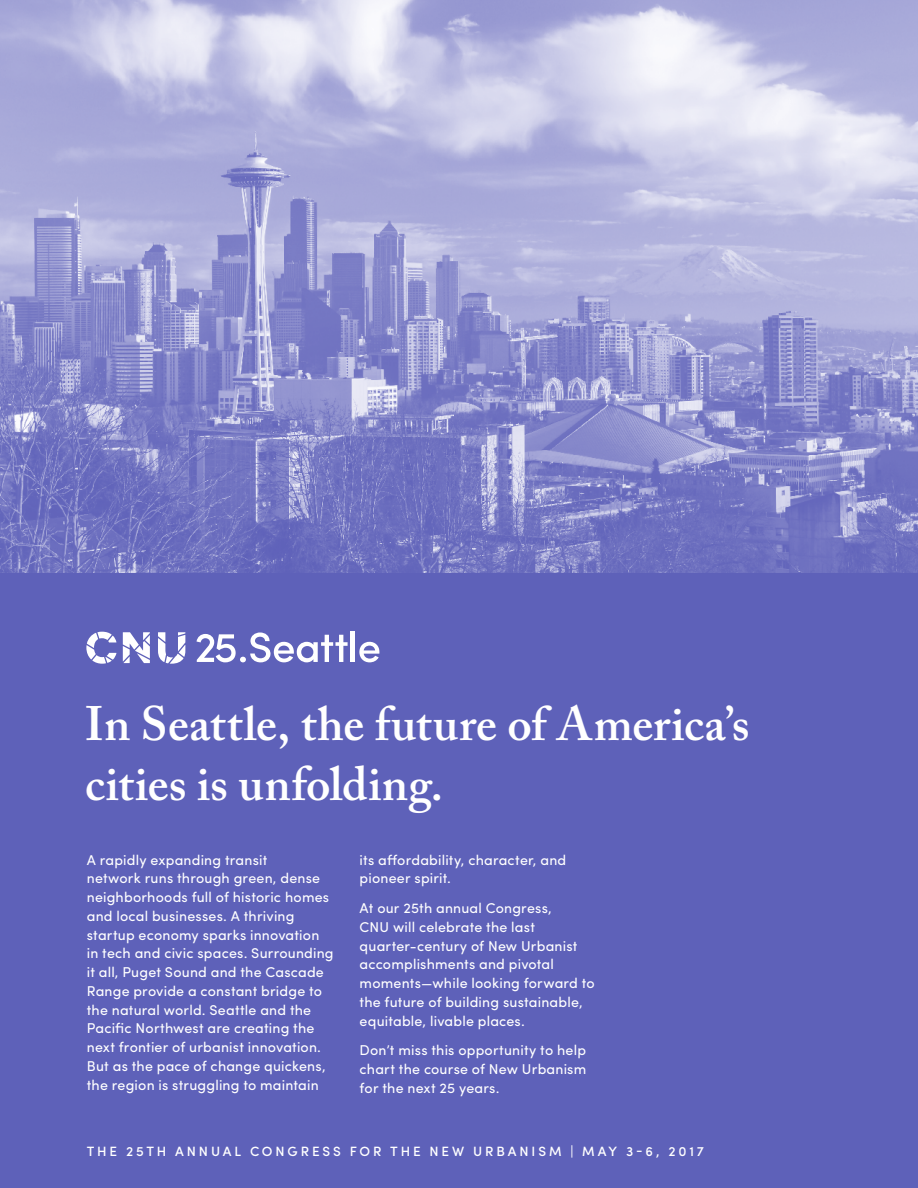
<style>
.page{position:relative;width:918px;height:1188px;background:#fff}
.page>*{position:absolute;margin:0;border:0;box-sizing:border-box;transform-origin:0 0}
.t1{font:600 48px/60px "Adobe Caslon Pro";letter-spacing:.005em;color:#fff}
.t2{font:14.25px/18.8px "Sofia Pro";letter-spacing:.01em;color:#fff}
.t3{font:500 13.5px "Sofia Pro";letter-spacing:.215em;color:#fff}
</style>
<div class="page">
<img style="left:0;top:0;width:918px;height:573px">
<div style="left:0;top:573px;width:918px;height:615px;background:#5e61b9"></div>
<svg style="left:197px;top:632px;width:151px;height:30px"></svg>
<hr style="left:351px;top:631px;width:4px;height:31px;background:#fff">
<svg style="left:359px;top:642px;width:20px;height:20px"></svg>
<svg style="left:158px;top:632px;width:27px;height:32px"></svg>
<svg style="left:123px;top:632px;width:27px;height:31px"></svg>
<svg style="left:86px;top:632px;width:30px;height:32px"></svg>
<h1 class="t1" style="left:85px;top:694px;width:666px">In Seattle, the future of America’s cities is unfolding.</h1>
<p class="t2" style="left:87px;top:849px;width:248px">A rapidly expanding transit<br>network runs through green, dense neighborhoods full of historic homes and local businesses. A thriving startup economy sparks innovation in tech and civic spaces. Surrounding it all, Puget Sound and the Cascade Range provide a constant bridge to the natural world. Seattle and the Pacific Northwest are creating the next frontier of urbanist innovation.<br>But as the pace of change quickens, the region is struggling to maintain</p>
<p class="t2" style="left:360px;top:849px;width:208px">its affordability, character, and pioneer spirit.</p>
<p class="t2" style="left:360px;top:898px;width:237px">At our 25th annual Congress,<br>CNU will celebrate the last quarter-century of New Urbanist accomplishments and pivotal moments—while looking forward to the future of building sustainable, equitable, livable places.</p>
<p class="t2" style="left:360px;top:1040px;width:228px;text-align:justify">Don’t miss this opportunity to help chart the course of New Urbanism for the next 25 years.</p>
<p class="t3" style="left:87px;top:1141px;width:619px">THE 25TH ANNUAL CONGRESS FOR THE NEW URBANISM | MAY 3-6, 2017</p>
</div>
